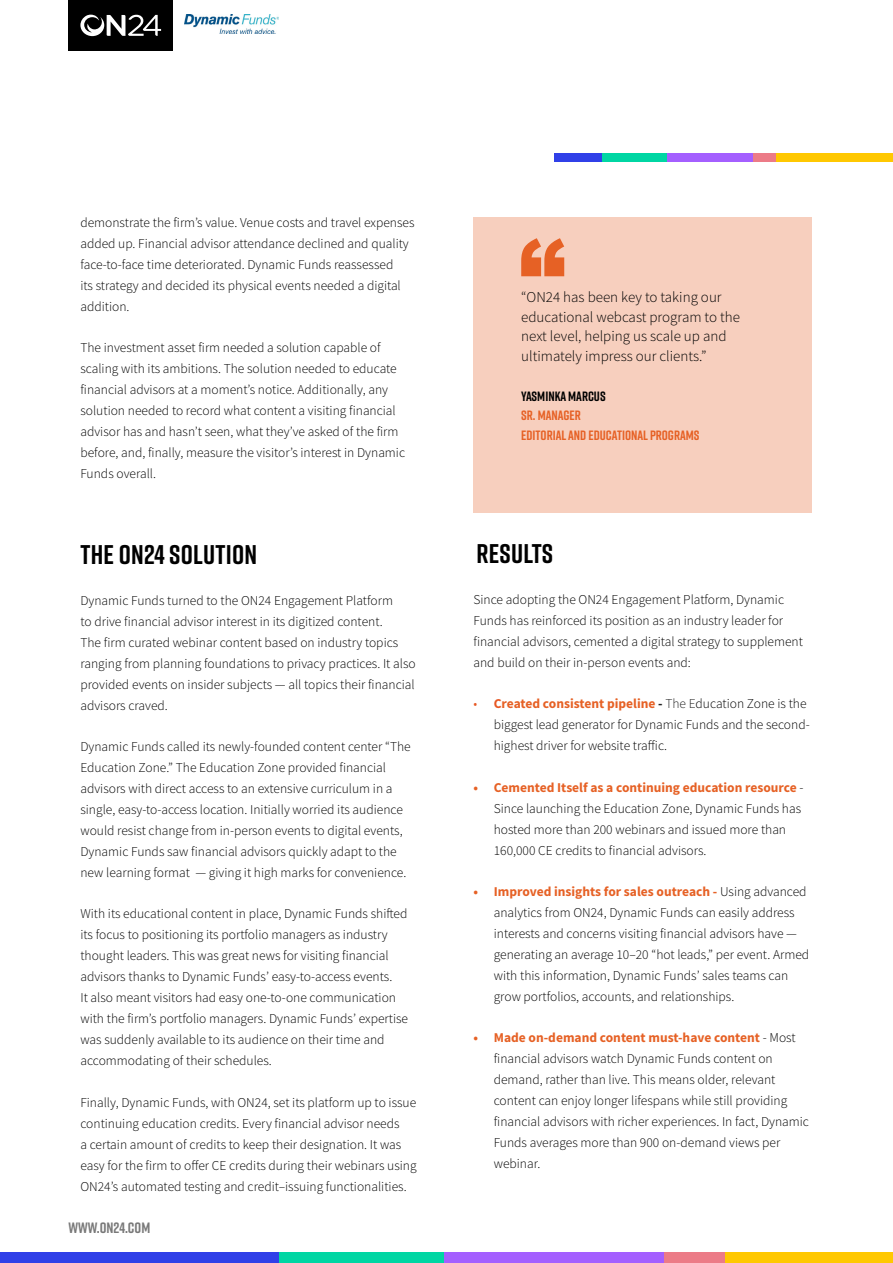
<style>
.page{position:relative;width:893px;height:1263px;background:#fff}
.page>*{position:absolute;margin:0;border:0;box-sizing:border-box;transform-origin:0 0}
.Heading{font:700 27px "Rift";letter-spacing:.01em;color:#000}
.Body{font:300 15px/19.5px "Source Sans Pro";color:#000}
.t1{font:700 15px "Rift";color:#797979}
.Heading-2{font:300 13.5px/21px "Source Sans Pro";color:#000}
.Body-2{font:300 13.5px/21px "Source Sans Pro";color:#000}
.Body-3{font:700 13.5px/19.5px "Rift";color:#e66125}
.s1{color:#000}
.s2{color:#e75824}
.s3{font-weight:700;color:#e75824}
.s4{font-weight:700;color:#e66125}
.s5{font-weight:700;color:#232323}
.s6{color:#232323}
</style>
<div class="page">
<div style="left:68px;top:0;width:105px;height:51px;background:#000"></div>
<svg style="left:80px;top:15px;width:81px;height:21px"></svg>
<div style="left:554px;top:153px;width:48px;height:9px;background:#3040e8"></div>
<div style="left:602px;top:153px;width:65px;height:9px;background:#00d6a3"></div>
<div style="left:667px;top:153px;width:86px;height:9px;background:#a45fff"></div>
<div style="left:753px;top:153px;width:24px;height:9px;background:#ec7b87"></div>
<div style="left:777px;top:153px;width:116px;height:9px;background:#ffc801"></div>
<div style="left:0;top:1252px;width:279px;height:11px;background:#3040e8"></div>
<div style="left:279px;top:1252px;width:165px;height:11px;background:#00d6a3"></div>
<div style="left:444px;top:1252px;width:221px;height:11px;background:#a45fff"></div>
<div style="left:665px;top:1252px;width:60px;height:11px;background:#ec7b87"></div>
<div style="left:725px;top:1252px;width:168px;height:11px;background:#ffc801"></div>
<div style="left:473px;top:217px;width:339px;height:295px;background:#f7cfbe"></div>
<svg style="left:521px;top:238px;width:43px;height:38px"></svg>
<img style="left:185px;top:15px;width:94px;height:18px">
<p class="Heading-2" style="left:80px;top:212px;width:336px">demonstrate the firm’s value. Venue costs and travel expenses added up. Financial advisor attendance declined and quality face-to-face time deteriorated. Dynamic Funds reassessed<br>its strategy and decided its physical events needed a digital addition.</p>
<p class="Heading-2" style="left:80px;top:337px;width:326px">The investment asset firm needed a solution capable of scaling with its ambitions. The solution needed to educate financial advisors at a moment’s notice. Additionally, any solution needed to record what content a visiting financial advisor has and hasn’t seen, what they’ve asked of the firm before, and, finally, measure the visitor’s interest in Dynamic Funds overall.</p>
<p class="Heading" style="left:81px;top:535px;width:178px">THE ON24 SOLUTION</p>
<p class="Heading-2" style="left:80px;top:590px;width:337px">Dynamic Funds turned to the ON24 Engagement Platform<br>to drive financial advisor interest in its digitized content.<br>The firm curated webinar content based on industry topics ranging from planning foundations to privacy practices. It also provided events on insider subjects — all topics their financial advisors craved.</p>
<p class="Heading-2" style="left:80px;top:736px;width:332px">Dynamic Funds called its newly-founded content center “The Education Zone.” The Education Zone provided financial advisors with direct access to an extensive curriculum in a single, easy-to-access location. Initially worried its audience would resist change from in-person events to digital events, Dynamic Funds saw financial advisors quickly adapt to the new learning format — giving it high marks for convenience.</p>
<p class="Heading-2" style="left:80px;top:903px;width:329px">With its educational content in place, Dynamic Funds shifted its focus to positioning its portfolio managers as industry thought leaders. This was great news for visiting financial advisors thanks to Dynamic Funds’ easy-to-access events.<br>It also meant visitors had easy one-to-one communication with the firm’s portfolio managers. Dynamic Funds’ expertise was suddenly available to its audience on their time and accommodating of their schedules.</p>
<p class="Heading-2" style="left:80px;top:1092px;width:338px">Finally, Dynamic Funds, with ON24, set its platform up to issue continuing education credits. Every financial advisor needs<br>a certain amount of credits to keep their designation. It was easy for the firm to offer CE credits during their webinars using ON24’s automated testing and credit–issuing functionalities.</p>
<p class="t1" style="left:68px;top:1216px;width:83px">WWW.ON24.COM</p>
<p class="Body" style="left:521px;top:287px;width:220px">“ON24 has been key to taking our educational webcast program to the next level, helping us scale up and ultimately impress our clients.”</p>
<p class="Body-3" style="left:521px;top:386px;width:180px"><span class="s1">YASMINKA MARCUS<br></span>SR. MANAGER<br>EDITORIAL AND EDUCATIONAL PROGRAMS</p>
<p class="Heading" style="left:476px;top:534px;width:78px">RESULTS</p>
<p class="Body-2" style="left:473px;top:589px;width:331px">Since adopting the ON24 Engagement Platform, Dynamic Funds has reinforced its position as an industry leader for financial advisors, cemented a digital strategy to supplement and build on their in-person events and:</p>
<p class="Heading-2" style="left:494px;top:693px;width:317px;text-indent:-20px"><span class="s2">•</span> <span class="s3">C</span><span class="s4">reated consistent pipeline</span> <span class="s5">-</span> <span class="s6">The E</span>ducation Zone is the biggest lead generator for Dynamic Funds and the second&shy;highest driver for website traffic.</p>
<p class="Heading-2" style="left:494px;top:776px;width:311px;text-indent:-20px"><span class="s4">• Cemented Itself as a continuing education resource</span> - Since launching the Education Zone, Dynamic Funds has hosted more than 200 webinars and issued more than 160,000 CE credits to financial advisors.</p>
<p class="Heading-2" style="left:494px;top:881px;width:317px;text-indent:-20px"><span class="s4">• Improved insights for sales outreach -</span> Using advanced analytics from ON24, Dynamic Funds can easily address interests and concerns visiting financial advisors have — generating an average 10–20 “hot leads,” per event. Armed with this information, Dynamic Funds’ sales teams can grow portfolios, accounts, and relationships.</p>
<p class="Heading-2" style="left:494px;top:1027px;width:317px;text-indent:-20px"><span class="s4">• Made on-demand content must-have content</span> - Most financial advisors watch Dynamic Funds content on demand, rather than live. This means older, relevant content can enjoy longer lifespans while still providing financial advisors with richer experiences. In fact, Dynamic Funds averages more than 900 on-demand views per webinar.</p>
</div>
